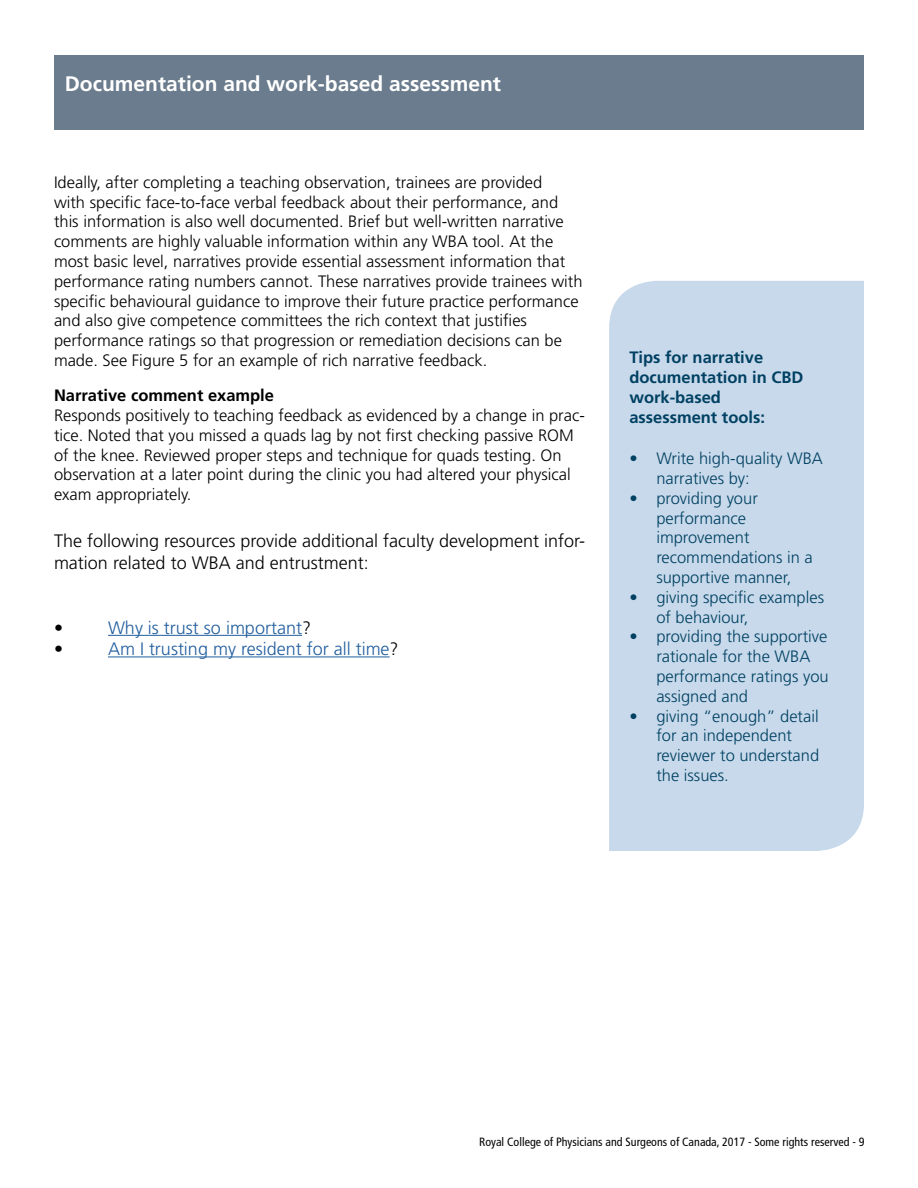
<style>
.page{position:relative;width:918px;height:1188px;background:#fff}
.page>*{position:absolute;margin:0;border:0;box-sizing:border-box;transform-origin:0 0}
.t1{font:700 21px "Frutiger LT Std";color:#fff}
.t2{font:300 18px/21.6px "Frutiger LT Std";color:#000}
.t3{font:300 18px "Frutiger LT Std";color:#215e9e}
.t4{font:300 16.5px/19.8px "Frutiger LT Std";color:#000}
.t5{font:300 16.5px/19.8px "Frutiger LT Std";color:#004062}
.t6{font:700 16.5px/19.8px "Frutiger LT Std";color:#004062}
.t7{font:700 16.5px "Frutiger LT Std";color:#000}
.t8{font:condensed 12px "Frutiger LT Std";color:#000}
.s1{color:#000}
</style>
<div class="page">
<hr style="left:108px;top:635px;width:194px;height:1px;background:#215e9e">
<hr style="left:108px;top:656px;width:282px;height:1px;background:#215e9e">
<div style="left:609px;top:281px;width:255px;height:570px;background:#c7d9ea"></div>
<div style="left:54px;top:55px;width:810px;height:75px;background:#6a7c8d"></div>
<p class="t1" style="left:65px;top:71px;width:438px">Documentation and work-based assessment</p>
<p class="t4" style="left:54px;top:173px;width:530px">Ideally, after completing a teaching observation, trainees are provided<br>with specific face-to-face verbal feedback about their performance, and this information is also well documented. Brief but well-written narrative comments are highly valuable information within any WBA tool. At the most basic level, narratives provide essential assessment information that performance rating numbers cannot. These narratives provide trainees with specific behavioural guidance to improve their future practice performance and also give competence committees the rich context that justifies performance ratings so that progression or remediation decisions can be made. See Figure 5 for an example of rich narrative feedback.</p>
<p class="t7" style="left:54px;top:386px;width:222px">Narrative comment example</p>
<p class="t4" style="left:54px;top:406px;width:532px">Responds positively to teaching feedback as evidenced by a change in prac&shy;tice. Noted that you missed a quads lag by not first checking passive ROM of the knee. Reviewed proper steps and technique for quads testing. On observation at a later point during the clinic you had altered your physical exam appropriately.</p>
<p class="t2" style="left:54px;top:530px;width:533px">The following resources provide additional faculty development infor&shy;mation related to WBA and entrustment:</p>
<p class="t2" style="left:54px;top:617px;width:10px">•</p>
<p class="t3" style="left:108px;top:617px;width:205px">Why is trust so important<span class="s1">?</span></p>
<p class="t2" style="left:54px;top:638px;width:10px">•</p>
<p class="t3" style="left:108px;top:639px;width:292px">Am I trusting my resident for all time<span class="s1">?</span></p>
<p class="t6" style="left:629px;top:348px;width:176px">Tips for narrative documentation in CBD work-based assessment tools:</p>
<p class="t5" style="left:656px;top:449px;width:168px;text-indent:-27px">• Write high-quality WBA narratives by:</p>
<p class="t5" style="left:656px;top:488px;width:158px;text-indent:-27px">• providing your performance improvement recommendations in a supportive manner,</p>
<p class="t5" style="left:656px;top:587px;width:169px;text-indent:-27px">• giving specific examples of behaviour,</p>
<p class="t5" style="left:656px;top:627px;width:174px;text-indent:-27px">• providing the supportive rationale for the WBA performance ratings you assigned and</p>
<p class="t5" style="left:656px;top:706px;width:164px;text-indent:-27px">• giving “enough” detail for an independent reviewer to understand the issues.</p>
<p class="t8" style="left:479px;top:1135px;width:387px">Royal College of Physicians and Surgeons of Canada, 2017 - Some rights reserved - 9</p>
</div>
